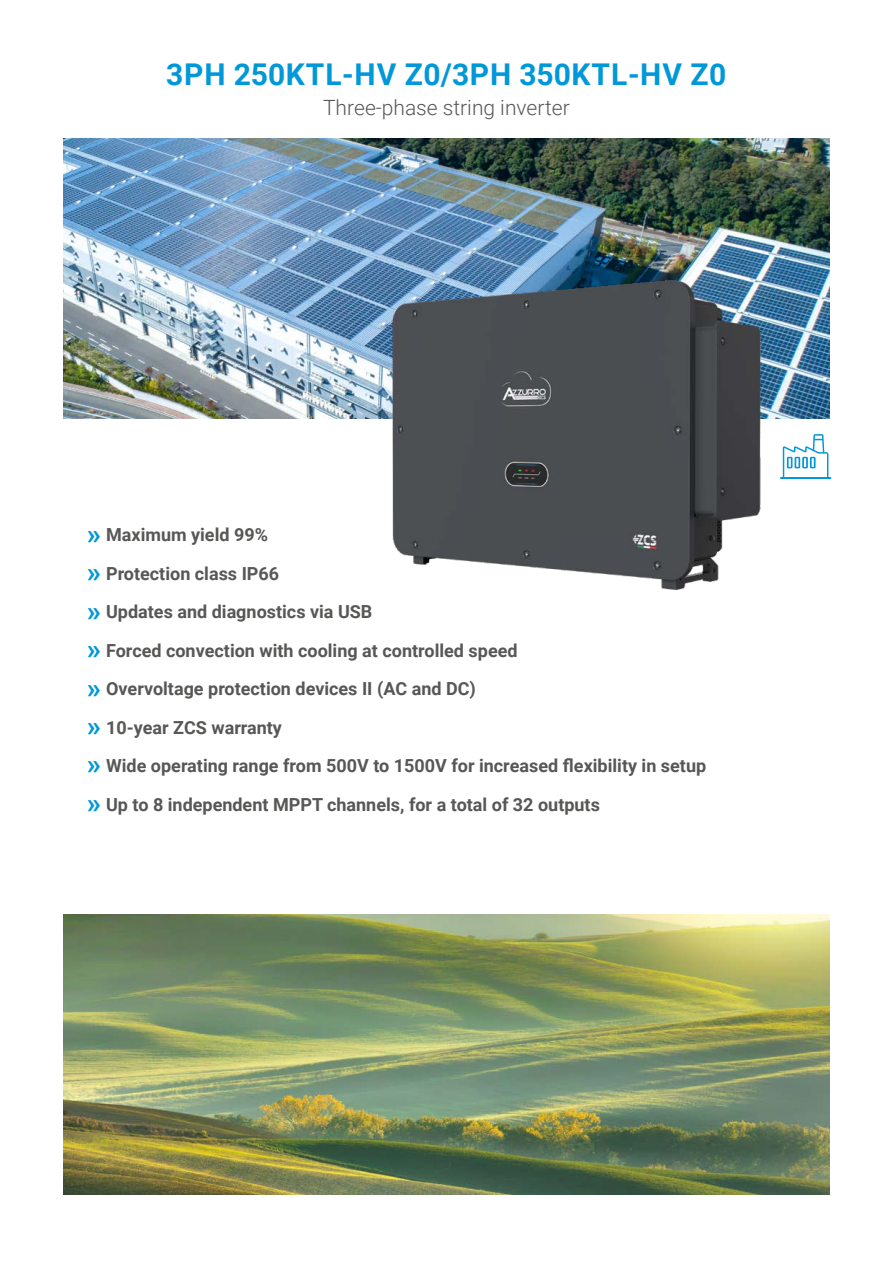
<style>
.page{position:relative;width:893px;height:1263px;background:#fff}
.page>*{position:absolute;margin:0;border:0;box-sizing:border-box;transform-origin:0 0}
.t1{font:700 30px "Roboto";letter-spacing:.015em;color:#0098d8}
.t2{font:300 21px "Roboto";color:#575756}
.t3{font:700 18px/38.4px "Roboto";color:#575756}
.s1{font-size:28.5px;color:#0098d8}
</style>
<div class="page">
<img style="left:63px;top:138px;width:766px;height:281px">
<img style="left:366px;top:228px;width:421px;height:363px">
<hr style="left:780px;top:477px;width:51px;height:2px;background:#0098d8">
<svg style="left:783px;top:434px;width:45px;height:43px"></svg>
<img style="left:63px;top:914px;width:766px;height:281px">
<h1 class="t1" style="left:166px;top:54px;width:562px">3PH 250KTL-HV Z0/3PH 350KTL-HV Z0</h1>
<p class="t2" style="left:323px;top:93px;width:248px">Three-phase string inverter</p>
<p class="t3" style="left:87px;top:515px;width:621px"><span class="s1">»</span> Maximum yield 99%<br><span class="s1">»</span> Protection class IP66<br><span class="s1">»</span> Updates and diagnostics via USB<br><span class="s1">»</span> Forced convection with cooling at controlled speed<br><span class="s1">»</span> Overvoltage protection devices II (AC and DC)<br><span class="s1">»</span> 10-year ZCS warranty<br><span class="s1">»</span> Wide operating range from 500V to 1500V for increased flexibility in setup <span class="s1">»</span> Up to 8 independent MPPT channels, for a total of 32 outputs</p>
</div>
